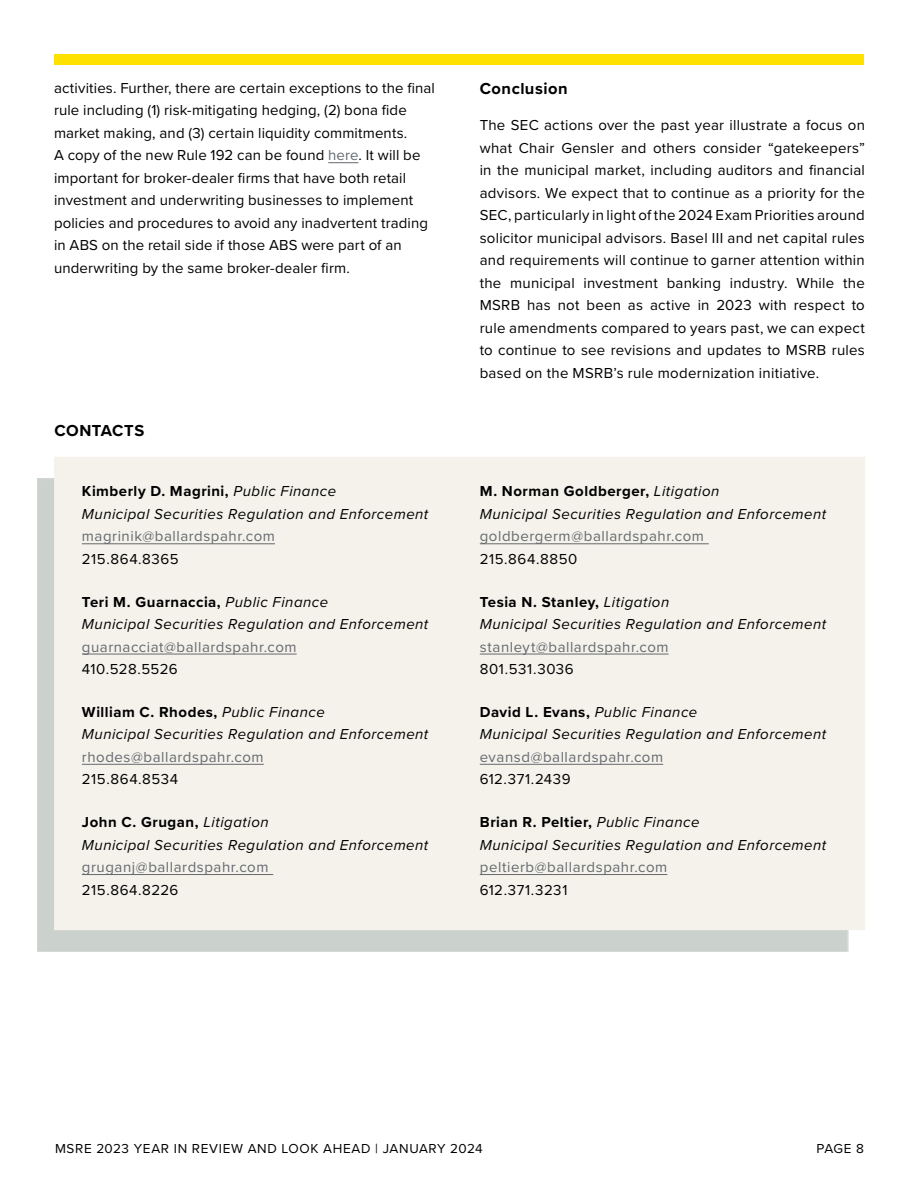
<style>
.page{position:relative;width:918px;height:1188px;background:#fff}
.page>*{position:absolute;margin:0;border:0;box-sizing:border-box;transform-origin:0 0}
.t1{font:700 16.5px "Proxima Nova";letter-spacing:.03em;color:#000}
.t2{font:15px/22.5px "Proxima Nova";letter-spacing:.01em;color:#000}
.t3{font:italic 15px/22.5px "Proxima Nova";letter-spacing:.035em;color:#000}
.t4{font:15px "Proxima Nova";letter-spacing:.035em;color:#65696e}
.t5{font:15px "Proxima Nova";letter-spacing:.04em;color:#000}
.t6{font:15px "Proxima Nova";letter-spacing:.03em;color:#000}
.t7{font:13.5px "Proxima Nova";letter-spacing:.05em;color:#000}
.s1{color:#65696e}
.s2{font-weight:700;font-style:normal}
</style>
<div class="page">
<div style="left:54px;top:54px;width:810px;height:11px;background:#ffe100"></div>
<hr style="left:328px;top:162px;width:30px;height:1px;background:#65696e">
<div style="left:37px;top:478px;width:812px;height:474px;background:#cbd1cd"></div>
<div style="left:55px;top:457px;width:810px;height:473px;background:#f4f2eb"></div>
<hr style="left:82px;top:543px;width:193px;height:1px;background:#65696e">
<hr style="left:82px;top:654px;width:215px;height:1px;background:#65696e">
<hr style="left:82px;top:764px;width:182px;height:1px;background:#65696e">
<hr style="left:82px;top:874px;width:191px;height:1px;background:#65696e">
<hr style="left:480px;top:543px;width:229px;height:1px;background:#65696e">
<hr style="left:480px;top:654px;width:189px;height:1px;background:#65696e">
<hr style="left:480px;top:764px;width:183px;height:1px;background:#65696e">
<hr style="left:480px;top:874px;width:187px;height:1px;background:#65696e">
<p class="t2" style="left:54px;top:76px;width:383px">activities. Further, there are certain exceptions to the final rule including (1) risk-mitigating hedging, (2) bona fide market making, and (3) certain liquidity commitments.<br>A copy of the new Rule 192 can be found <span class="s1">here</span>. It will be important for broker-dealer firms that have both retail investment and underwriting businesses to implement policies and procedures to avoid any inadvertent trading in ABS on the retail side if those ABS were part of an underwriting by the same broker-dealer firm.</p>
<p class="t1" style="left:480px;top:76px;width:89px">Conclusion</p>
<p class="t2" style="left:480px;top:113px;width:387px;text-align:justify">The SEC actions over the past year illustrate a focus on what Chair Gensler and others consider “gatekeepers” in the municipal market, including auditors and financial advisors. We expect that to continue as a priority for the SEC, particularly in light of the 2024 Exam Priorities around solicitor municipal advisors. Basel III and net capital rules and requirements will continue to garner attention within the municipal investment banking industry. While the MSRB has not been as active in 2023 with respect to rule amendments compared to years past, we can expect to continue to see revisions and updates to MSRB rules based on the MSRB’s rule modernization initiative.</p>
<p class="t1" style="left:55px;top:418px;width:91px">CONTACTS</p>
<p class="t3" style="left:82px;top:480px;width:348px"><span class="s2">Kimberly D. Magrini,</span> Public Finance<br>Municipal Securities Regulation and Enforcement</p>
<p class="t4" style="left:82px;top:525px;width:195px">magrinik@ballardspahr.com</p>
<p class="t5" style="left:82px;top:548px;width:98px">215.864.8365</p>
<p class="t3" style="left:82px;top:590px;width:348px"><span class="s2">Teri M. Guarnaccia,</span> Public Finance<br>Municipal Securities Regulation and Enforcement</p>
<p class="t4" style="left:82px;top:636px;width:216px">guarnacciat@ballardspahr.com</p>
<p class="t2" style="left:82px;top:657px;width:97px">410.528.5526</p>
<p class="t3" style="left:82px;top:700px;width:348px"><span class="s2">William C. Rhodes,</span> Public Finance<br>Municipal Securities Regulation and Enforcement</p>
<p class="t4" style="left:82px;top:746px;width:183px">rhodes@ballardspahr.com</p>
<p class="t5" style="left:82px;top:768px;width:98px">215.864.8534</p>
<p class="t3" style="left:82px;top:810px;width:348px"><span class="s2">John C. Grugan,</span> Litigation<br>Municipal Securities Regulation and Enforcement</p>
<p class="t4" style="left:82px;top:856px;width:188px">gruganj@ballardspahr.com</p>
<p class="t5" style="left:82px;top:879px;width:98px">215.864.8226</p>
<p class="t3" style="left:480px;top:480px;width:348px"><span class="s2">M. Norman Goldberger,</span> Litigation<br>Municipal Securities Regulation and Enforcement</p>
<p class="t4" style="left:480px;top:525px;width:226px">goldbergerm@ballardspahr.com</p>
<p class="t5" style="left:480px;top:548px;width:99px">215.864.8850</p>
<p class="t3" style="left:480px;top:590px;width:348px"><span class="s2">Tesia N. Stanley,</span> Litigation<br>Municipal Securities Regulation and Enforcement</p>
<p class="t4" style="left:480px;top:636px;width:190px">stanleyt@ballardspahr.com</p>
<p class="t5" style="left:480px;top:658px;width:95px">801.531.3036</p>
<p class="t3" style="left:480px;top:700px;width:348px"><span class="s2">David L. Evans,</span> Public Finance<br>Municipal Securities Regulation and Enforcement</p>
<p class="t4" style="left:480px;top:746px;width:185px">evansd@ballardspahr.com</p>
<p class="t6" style="left:480px;top:768px;width:92px">612.371.2439</p>
<p class="t3" style="left:480px;top:810px;width:348px"><span class="s2">Brian R. Peltier,</span> Public Finance<br>Municipal Securities Regulation and Enforcement</p>
<p class="t4" style="left:480px;top:856px;width:189px">peltierb@ballardspahr.com</p>
<p class="t6" style="left:480px;top:879px;width:89px">612.371.3231</p>
<p class="t7" style="left:55px;top:1138px;width:429px">MSRE 2023 YEAR IN REVIEW AND LOOK AHEAD | JANUARY 2024</p>
<p class="t7" style="left:816px;top:1138px;width:49px">PAGE 8</p>
</div>
